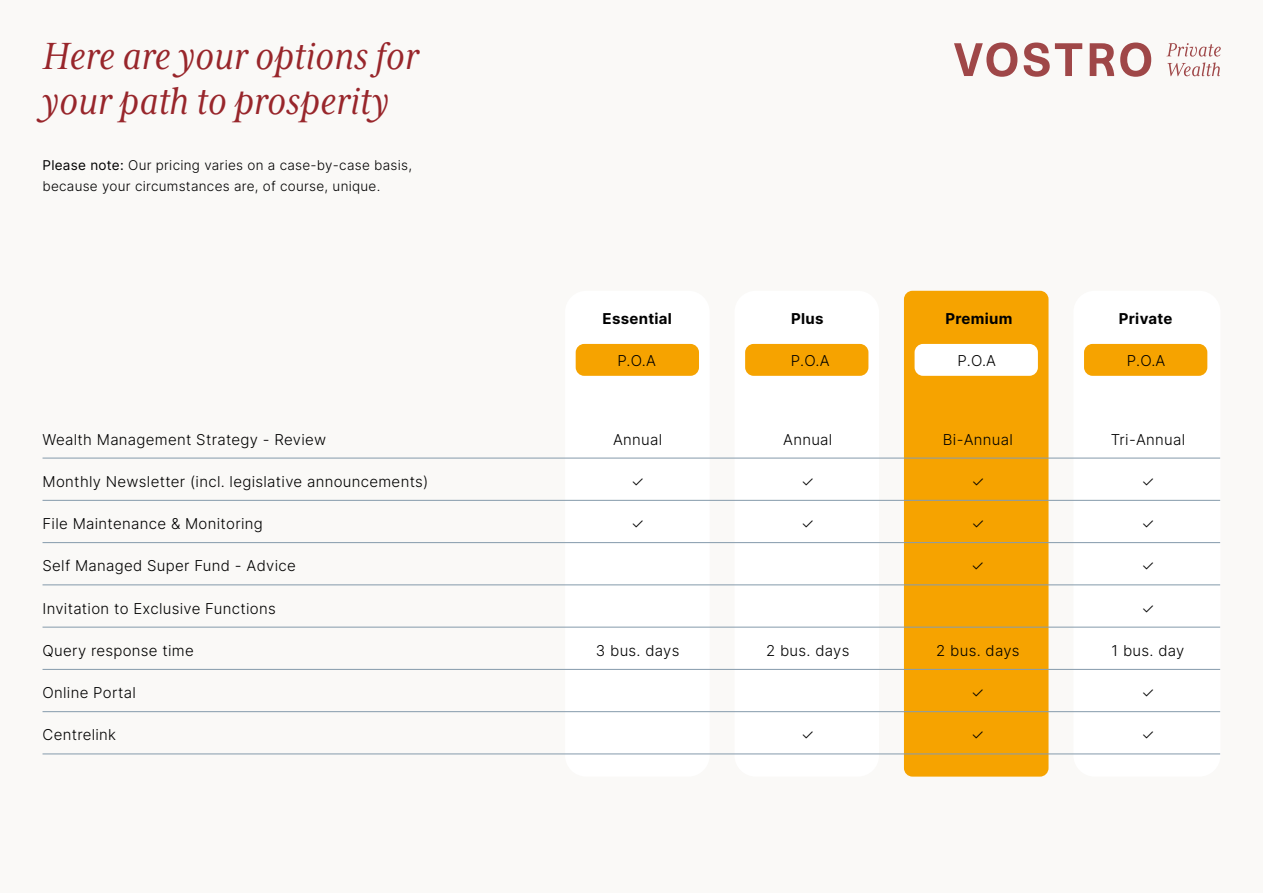
<style>
.page{position:relative;width:1263px;height:893px;background:#faf9f7}
.page>*{position:absolute;margin:0;border:0;box-sizing:border-box;transform-origin:0 0}
.t1{font:italic 43.5px/45px "Mrs Eaves XL Serif Nar OT";color:#98262b}
.Body_Text{font:15px "Inter";letter-spacing:.02em;color:#000}
.Body_Text-2{font:700 15px "Inter";letter-spacing:.02em;color:#000}
.Body_Text-3{font:13.5px/21px "Inter";letter-spacing:.02em;color:#000}
</style>
<div class="page">
<div style="left:1073px;top:291px;width:147px;height:486px;background:#fff;border-radius:21px"></div>
<div style="left:1084px;top:344px;width:123px;height:32px;background:#f6a300;border-radius:9px"></div>
<div style="left:734px;top:291px;width:145px;height:486px;background:#fff;border-radius:21px"></div>
<div style="left:745px;top:344px;width:123px;height:32px;background:#f6a300;border-radius:9px"></div>
<div style="left:904px;top:291px;width:144px;height:486px;background:#f6a300;border-radius:9px"></div>
<div style="left:914px;top:344px;width:124px;height:32px;background:#fff;border-radius:9px"></div>
<div style="left:565px;top:291px;width:145px;height:486px;background:#fff;border-radius:21px"></div>
<div style="left:576px;top:344px;width:123px;height:32px;background:#f6a300;border-radius:9px"></div>
<hr style="left:43px;top:458px;width:1177px;height:1px;background:#879cad">
<hr style="left:43px;top:500px;width:1177px;height:1px;background:#879cad">
<hr style="left:43px;top:542px;width:1177px;height:1px;background:#879cad">
<hr style="left:43px;top:584px;width:1177px;height:1px;background:#879cad">
<hr style="left:43px;top:627px;width:1177px;height:1px;background:#879cad">
<hr style="left:43px;top:669px;width:1177px;height:1px;background:#879cad">
<hr style="left:43px;top:711px;width:1177px;height:1px;background:#879cad">
<hr style="left:43px;top:753px;width:1177px;height:1px;background:#879cad">
<svg style="left:954px;top:43px;width:267px;height:34px"></svg>
<p class="t1" style="left:43px;top:33px;width:377px">Here are your options for your path to prosperity</p>
<p class="Body_Text-3" style="left:43px;top:155px;width:371px">Please note: Our pricing varies on a case-by-case basis, because your circumstances are, of course, unique.</p>
<p class="Body_Text-2" style="left:603px;top:308px;width:71px">Essential</p>
<p class="Body_Text" style="left:617px;top:349px;width:40px">P.O.A</p>
<p class="Body_Text-2" style="left:791px;top:308px;width:34px">Plus</p>
<p class="Body_Text" style="left:791px;top:349px;width:40px">P.O.A</p>
<p class="Body_Text-2" style="left:945px;top:308px;width:69px">Premium</p>
<p class="Body_Text" style="left:957px;top:349px;width:40px">P.O.A</p>
<p class="Body_Text-2" style="left:1119px;top:308px;width:55px">Private</p>
<p class="Body_Text" style="left:1127px;top:349px;width:40px">P.O.A</p>
<p class="Body_Text" style="left:43px;top:428px;width:285px">Wealth Management Strategy - Review</p>
<p class="Body_Text" style="left:613px;top:428px;width:51px">Annual</p>
<p class="Body_Text" style="left:783px;top:428px;width:51px">Annual</p>
<p class="Body_Text" style="left:943px;top:428px;width:72px">Bi-Annual</p>
<p class="Body_Text" style="left:1111px;top:428px;width:76px">Tri-Annual</p>
<p class="Body_Text" style="left:43px;top:470px;width:387px">Monthly Newsletter (incl. legislative announcements)</p>
<p class="Body_Text" style="left:631px;top:470px;width:15px">✓</p>
<p class="Body_Text" style="left:801px;top:470px;width:15px">✓</p>
<p class="Body_Text" style="left:971px;top:470px;width:15px">✓</p>
<p class="Body_Text" style="left:1141px;top:470px;width:15px">✓</p>
<p class="Body_Text" style="left:43px;top:513px;width:222px">File Maintenance &amp; Monitoring</p>
<p class="Body_Text" style="left:631px;top:513px;width:15px">✓</p>
<p class="Body_Text" style="left:801px;top:513px;width:15px">✓</p>
<p class="Body_Text" style="left:971px;top:513px;width:15px">✓</p>
<p class="Body_Text" style="left:1141px;top:513px;width:15px">✓</p>
<p class="Body_Text" style="left:43px;top:555px;width:255px">Self Managed Super Fund - Advice</p>
<p class="Body_Text" style="left:971px;top:555px;width:15px">✓</p>
<p class="Body_Text" style="left:1141px;top:555px;width:15px">✓</p>
<p class="Body_Text" style="left:43px;top:597px;width:235px">Invitation to Exclusive Functions</p>
<p class="Body_Text" style="left:1141px;top:597px;width:15px">✓</p>
<p class="Body_Text" style="left:43px;top:639px;width:153px">Query response time</p>
<p class="Body_Text" style="left:596px;top:639px;width:85px">3 bus. days</p>
<p class="Body_Text" style="left:766px;top:639px;width:85px">2 bus. days</p>
<p class="Body_Text" style="left:936px;top:639px;width:85px">2 bus. days</p>
<p class="Body_Text" style="left:1111px;top:639px;width:74px">1 bus. day</p>
<p class="Body_Text" style="left:43px;top:682px;width:95px">Online Portal</p>
<p class="Body_Text" style="left:971px;top:682px;width:15px">✓</p>
<p class="Body_Text" style="left:1141px;top:682px;width:15px">✓</p>
<p class="Body_Text" style="left:43px;top:724px;width:75px">Centrelink</p>
<p class="Body_Text" style="left:801px;top:724px;width:15px">✓</p>
<p class="Body_Text" style="left:971px;top:724px;width:15px">✓</p>
<p class="Body_Text" style="left:1141px;top:724px;width:15px">✓</p>
</div>
